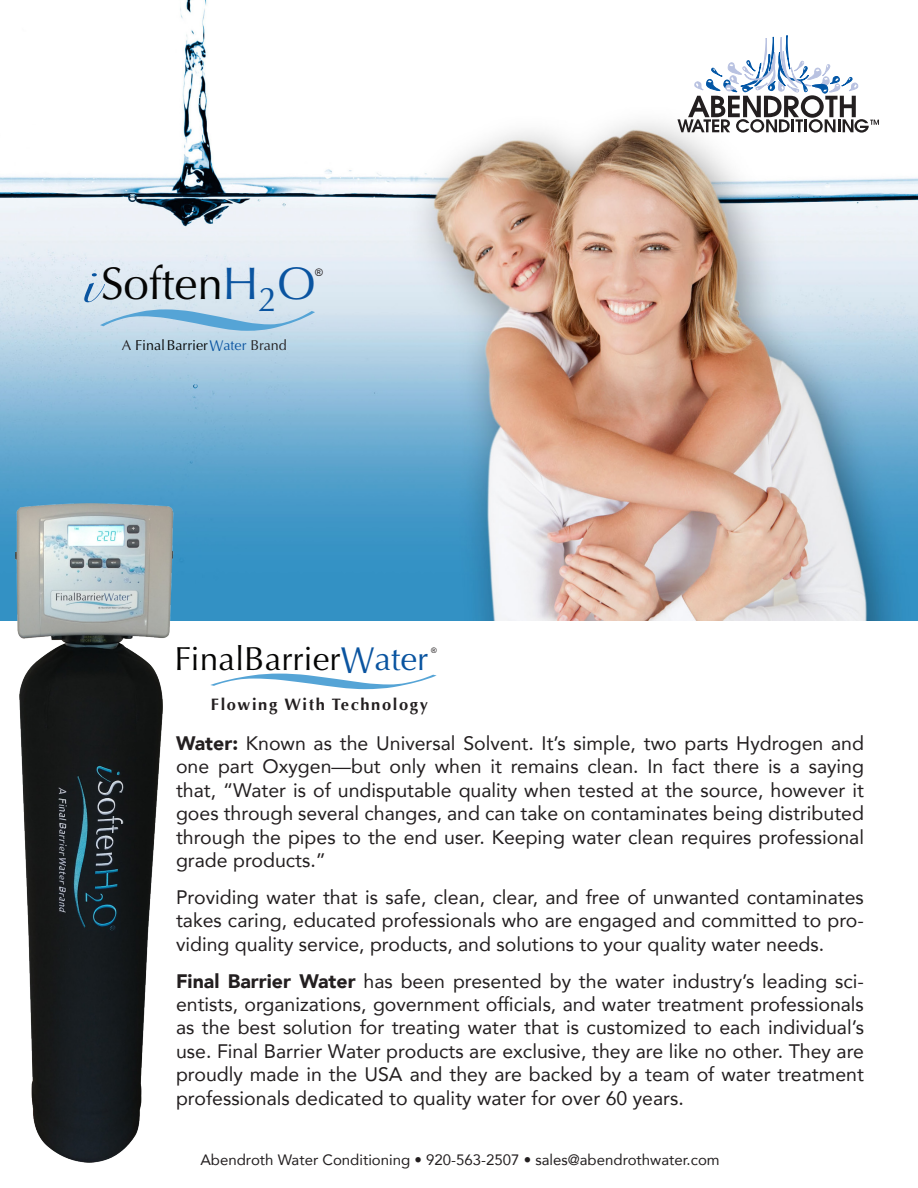
<style>
.page{position:relative;width:918px;height:1188px;background:#fff}
.page>*{position:absolute;margin:0;border:0;box-sizing:border-box;transform-origin:0 0}
.t1{font:189px "Snell Roundhand";color:#55a4d6;scale:2.26 1}
.t2{font:137.7px "Snell Roundhand";color:#55a4d6;scale:3.27 1}
.t3{font:45.75px "Optima";color:#050504}
.t4{font:33.3px "Optima";color:#050504}
.Front_Body{font:19.5px/23.4px "Avenir";color:#231f20;text-align:justify}
.t5{font:700 16.5px "Optima";letter-spacing:.1em;color:#231f20}
.t6{font:15px "Avenir";color:#231f20}
.t7{font:14.25px "Optima";color:#050504}
.t8{font:11.85px "Optima";color:#231f20}
.t9{font:10.5px "Arial";color:#231f20}
.t10{font:7.65px "Arial";color:#231f20}
.s1{color:#0a54a0}
.s2{color:#231f20}
.s3{font-size:15.6px;color:#0a54a0}
.s4{font-size:37.5px;color:#0a54a0}
.s5{font-weight:900}
</style>
<div class="page">
<img style="left:0;top:0;width:918px;height:621px">
<svg style="left:677px;top:35px;width:202px;height:98px"></svg>
<img style="left:0;top:495px;width:183px;height:668px">
<svg style="left:72px;top:272px;width:40px;height:31px"></svg>
<p class="t3" style="left:101px;top:257px;width:217px">Soften<span class="s1">H</span><sub>2</sub><span class="s1">O</span></p>
<p class="t9" style="left:315px;top:265px;width:9px">®</p>
<p class="t7" style="left:122px;top:337px;width:167px"><span class="s2">A</span> FinalBarrier<span class="s3">W</span><span class="s1">ater</span> <span class="s2">Brand</span></p>
<p class="t1" style="left:59px;top:178px;width:115px">~</p>
<p class="t4" style="left:174px;top:639px;width:255px">FinalBarrier<span class="s4">W</span><span class="s1">ater</span></p>
<p class="t10" style="left:431px;top:645px;width:7px">®</p>
<p class="t8" style="left:210px;top:693px;width:228px">An Abendroth Water Conditioning Company</p>
<p class="t2" style="left:168px;top:578px;width:84px">~</p>
<p class="t5" style="left:211px;top:694px;width:219px">Flowing With Technology</p>
<p class="Front_Body" style="left:176px;top:731px;width:690px"><span class="s5">Water:</span> Known as the Universal Solvent. It’s simple, two parts Hydrogen and one part Oxygen—but only when it remains clean. In fact there is a saying that, “Water is of undisputable quality when tested at the source, however it goes through several changes, and can take on contaminates being distributed through the pipes to the end user. Keeping water clean requires professional grade products.”</p>
<p class="Front_Body" style="left:176px;top:885px;width:689px">Providing water that is safe, clean, clear, and free of unwanted contaminates takes caring, educated professionals who are engaged and committed to pro&shy;viding quality service, products, and solutions to your quality water needs.</p>
<p class="Front_Body" style="left:176px;top:969px;width:690px"><span class="s5">Final Barrier Water</span> has been presented by the water industry’s leading sci&shy;entists, organizations, government officials, and water treatment professionals as the best solution for treating water that is customized to each individual’s use. Final Barrier Water products are exclusive, they are like no other. They are proudly made in the USA and they are backed by a team of water treatment professionals dedicated to quality water for over 60 years.</p>
<p class="t6" style="left:200px;top:1148px;width:521px">Abendroth Water Conditioning • 920-563-2507 • sales@abendrothwater.com</p>
</div>
